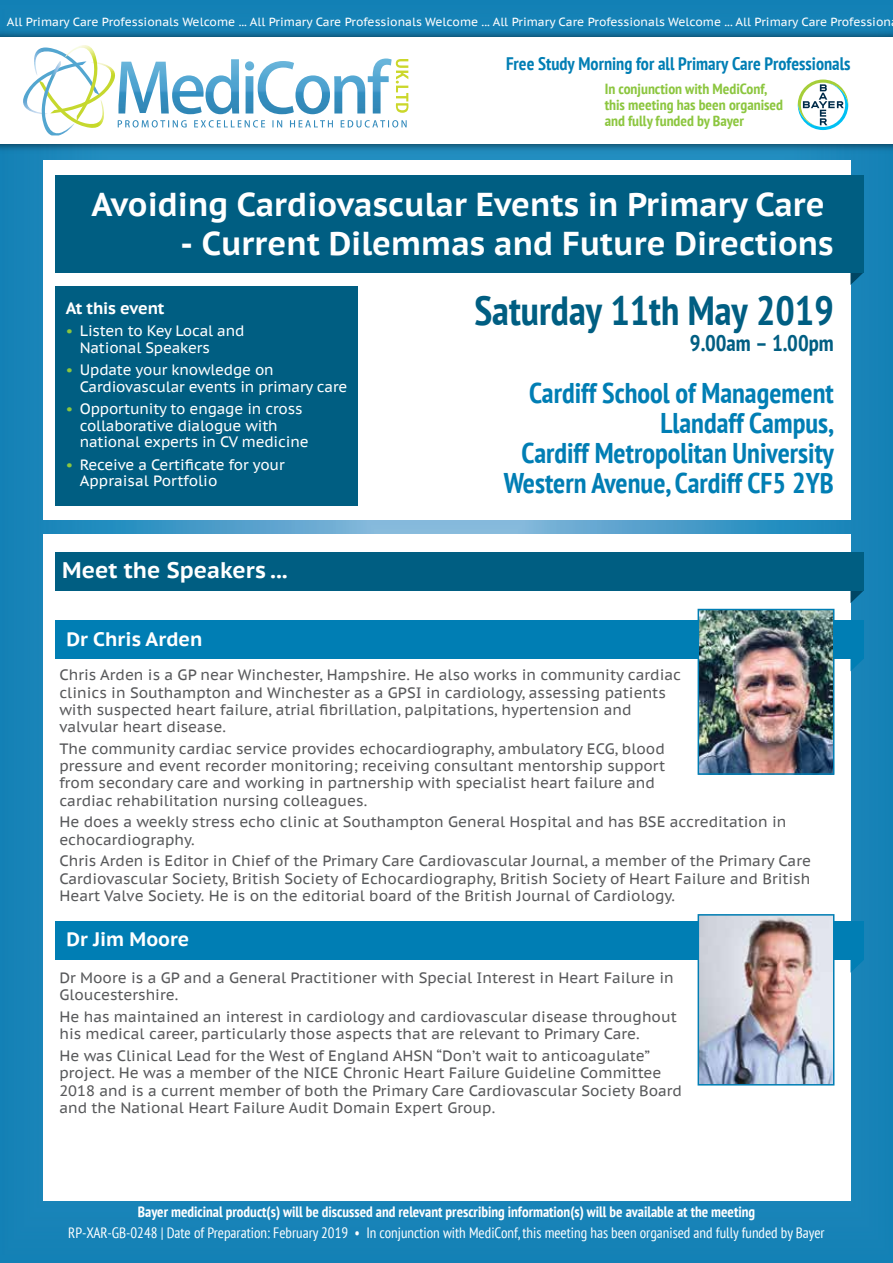
<style>
.page{position:relative;width:893px;height:1263px;background:#fff}
.page>*{position:absolute;margin:0;border:0;box-sizing:border-box;transform-origin:0 0}
.t1{font:700 condensed 40.65px "PT Sans";color:#005e82}
.t2{font:700 33px "PT Sans Caption";color:#fff}
.t3{font:700 condensed 28.5px/30px "PT Sans";color:#007eb4;text-align:right}
.t4{font:700 22.5px "PT Sans Caption";color:#fff}
.t5{font:700 condensed 22.5px "PT Sans";color:#005e82}
.t6{font:700 19.5px "PT Sans Caption";color:#fff}
.t7{font:700 condensed 18.15px "PT Sans";color:#007eb4}
.t8{font:700 16.5px "PT Sans Caption";letter-spacing:-.01em;color:#fff}
.t9{font:15px/17.2px "PT Sans Caption";color:#58595b}
.t10{font:15px/16.5px "PT Sans Caption";letter-spacing:-.01em;color:#fff}
.t11{font:condensed 15px "PT Sans";color:#fff}
.t12{font:700 condensed 15px "PT Sans";color:#fff}
.t13{font:700 condensed 14.7px/16.4px "PT Sans";color:#8cc63f;scale:1.06 1}
.t14{font:11.85px "PT Sans Caption";color:#fff}
.s1{color:#8cc63f}
</style>
<div class="page">
<img style="left:0;top:0;width:893px;height:1263px">
<div style="left:43px;top:535px;width:807px;height:666px;background:#fff"></div>
<img style="left:0;top:26px;width:893px;height:129px">
<div style="left:0;top:37px;width:893px;height:107px;background:#fff"></div>
<img style="left:99px;top:63px;width:16px;height:29px">
<img style="left:41px;top:80px;width:65px;height:48px">
<img style="left:23px;top:82px;width:19px;height:33px">
<img style="left:42px;top:95px;width:32px;height:40px">
<img style="left:34px;top:48px;width:31px;height:47px">
<img style="left:65px;top:45px;width:34px;height:76px">
<img style="left:118px;top:59px;width:274px;height:55px">
<img style="left:118px;top:120px;width:243px;height:8px">
<img style="left:365px;top:120px;width:42px;height:8px">
<img style="left:396px;top:59px;width:12px;height:54px">
<div style="left:43px;top:160px;width:807px;height:360px;background:#fff"></div>
<svg style="left:850px;top:272px;width:14px;height:13px"></svg>
<div style="left:55px;top:175px;width:809px;height:97px;background:#005e82"></div>
<svg style="left:850px;top:590px;width:14px;height:13px"></svg>
<div style="left:55px;top:552px;width:809px;height:38px;background:#005e82"></div>
<svg style="left:850px;top:659px;width:14px;height:12px"></svg>
<div style="left:55px;top:620px;width:809px;height:39px;background:#007eb4"></div>
<svg style="left:850px;top:960px;width:14px;height:13px"></svg>
<div style="left:55px;top:922px;width:809px;height:38px;background:#007eb4"></div>
<img style="left:701px;top:917px;width:130px;height:165px">
<div style="left:698px;top:914px;width:136px;height:171px;border:2px solid #007eb4"></div>
<img style="left:701px;top:612px;width:130px;height:160px">
<div style="left:698px;top:609px;width:136px;height:166px;border:2px solid #007eb4"></div>
<svg style="left:798px;top:80px;width:50px;height:50px"></svg>
<div style="left:55px;top:286px;width:303px;height:220px;background:#005e82"></div>
<p class="t14" style="left:7px;top:14px;width:886px">All Primary Care Professionals Welcome ... All Primary Care Professionals Welcome ... All Primary Care Professionals Welcome ... All Primary Care Profession</p>
<p class="t7" style="left:506px;top:52px;width:346px">Free Study Morning for all Primary Care Professionals</p>
<p class="t13" style="left:605px;top:80px;width:170px">In conjunction with MediConf, this meeting has been organised and fully funded by Bayer</p>
<h2 class="t2" style="left:92px;top:182px;width:735px">Avoiding Cardiovascular Events in Primary Care</h2>
<h2 class="t2" style="left:181px;top:221px;width:655px">- Current Dilemmas and Future Directions</h2>
<p class="t8" style="left:66px;top:297px;width:100px">At this event</p>
<p class="t10" style="left:80px;top:322px;width:166px;text-indent:-14px"><span class="s1">•</span> Listen to Key Local and<br>National Speakers</p>
<p class="t10" style="left:80px;top:361px;width:269px;text-indent:-14px"><span class="s1">•</span> Update your knowledge on<br>Cardiovascular events in primary care</p>
<p class="t10" style="left:80px;top:400px;width:230px;text-indent:-14px"><span class="s1">•</span> Opportunity to engage in cross collaborative dialogue with national experts in CV medicine</p>
<p class="t10" style="left:80px;top:456px;width:206px;text-indent:-14px"><span class="s1">•</span> Receive a Certificate for your<br>Appraisal Portfolio</p>
<h3 class="t4" style="left:62px;top:555px;width:226px">Meet the Speakers ...</h3>
<h3 class="t6" style="left:67px;top:626px;width:138px">Dr Chris Arden</h3>
<h1 class="t1" style="left:474px;top:284px;width:361px">Saturday 11th May 2019</h1>
<h3 class="t5" style="left:690px;top:328px;width:145px">9.00am – 1.00pm</h3>
<h3 class="t3" style="left:504px;top:377px;width:332px">Cardiff School of Management<br>Llandaff Campus,<br>Cardiff Metropolitan University<br>Western Avenue, Cardiff CF5 2YB</h3>
<p class="t9" style="left:59px;top:666px;width:623px">Chris Arden is a GP near Winchester, Hampshire. He also works in community cardiac clinics in Southampton and Winchester as a GPSI in cardiology, assessing patients with suspected heart failure, atrial fibrillation, palpitations, hypertension and valvular heart disease.</p>
<p class="t9" style="left:59px;top:740px;width:607px">The community cardiac service provides echocardiography, ambulatory ECG, blood pressure and event recorder monitoring; receiving consultant mentorship support from secondary care and working in partnership with specialist heart failure and cardiac rehabilitation nursing colleagues.</p>
<p class="t9" style="left:59px;top:813px;width:728px">He does a weekly stress echo clinic at Southampton General Hospital and has BSE accreditation in echocardiography.</p>
<p class="t9" style="left:59px;top:852px;width:753px;text-align:justify">Chris Arden is Editor in Chief of the Primary Care Cardiovascular Journal, a member of the Primary Care Cardiovascular Society, British Society of Echocardiography, British Society of Heart Failure and British Heart Valve Society. He is on the editorial board of the British Journal of Cardiology.</p>
<h3 class="t6" style="left:67px;top:926px;width:239px">P ofessor Michael Norton</h3>
<h3 class="t6" style="left:67px;top:926px;width:124px">Dr Jim Moore</h3>
<p class="t9" style="left:59px;top:969px;width:616px">Dr Moore is a GP and a General Practitioner with Special Interest in Heart Failure in<br>Gloucestershire.</p>
<p class="t9" style="left:59px;top:1008px;width:619px">He has maintained an interest in cardiology and cardiovascular disease throughout his medical career, particularly those aspects that are relevant to Primary Care.</p>
<p class="t9" style="left:59px;top:1047px;width:624px">He was Clinical Lead for the West of England AHSN “Don’t wait to anticoagulate” project. He was a member of the NICE Chronic Heart Failure Guideline Committee 2018 and is a current member of both the Primary Care Cardiovascular Society Board and the National Heart Failure Audit Domain Expert Group.</p>
<p class="t12" style="left:138px;top:1202px;width:619px">Bayer medicinal product(s) will be discussed and relevant prescribing information(s) will be available at the meeting</p>
<p class="t11" style="left:68px;top:1222px;width:758px">RP-XAR-GB-0248 | Date of Preparation: February 2019 • In conjunction with MediConf, this meeting has been organised and fully funded by Bayer</p>
</div>
